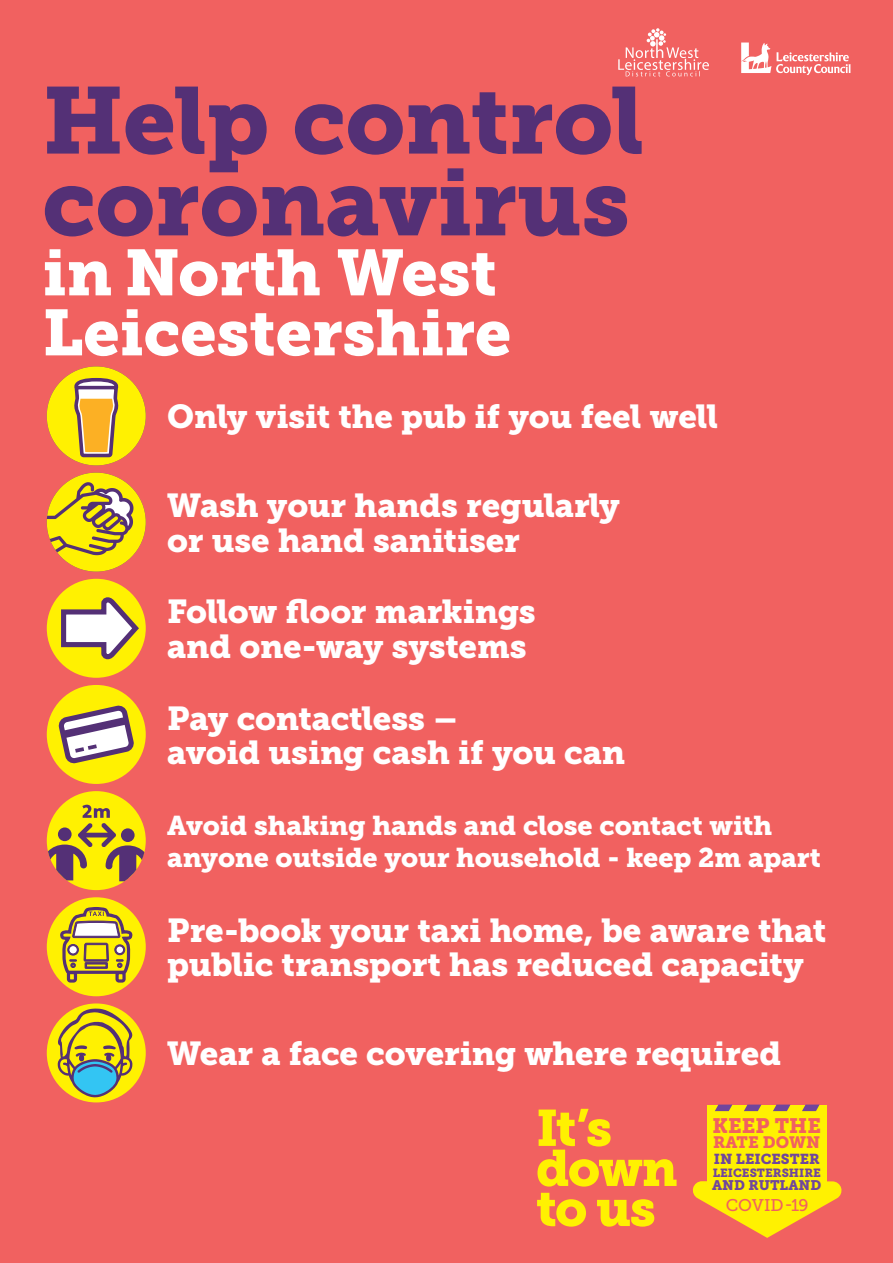
<style>
.page{position:relative;width:893px;height:1263px;background:#f16160}
.page>*{position:absolute;margin:0;border:0;box-sizing:border-box;transform-origin:0 0}
.t1{font:93.75px/81.8px "Museo Slab 900";color:#543076}
.t2{font:64.5px/60px "Museo Slab 900";color:#fff}
.t3{font:50.85px/40px "Museo Slab 900";letter-spacing:-.035em;color:#fff101}
.t4{font:33px/34.5px "Museo Slab 900";letter-spacing:-.005em;color:#fff}
.t5{font:27px/32.4px "Museo Slab 900";letter-spacing:-.01em;color:#fff}
.t6{font:20.7px "Museo Slab 900";color:#f16160}
.t7{font:16.95px "Museo Slab 500";color:#f16160}
.t8{font:16.35px "Museo Slab 900";color:#f16160}
.t9{font:14.4px "Museo Slab 900";color:#70469c}
.t10{font:13.8px "Museo Slab 900";color:#70469c}
.t11{font:11.85px "Museo Slab 900";color:#70469c}
</style>
<div class="page">
<div style="left:47px;top:579px;width:99px;height:99px;background:#fff101;border-radius:50%"></div>
<svg style="left:58px;top:590px;width:83px;height:71px"></svg>
<div style="left:47px;top:685px;width:99px;height:99px;background:#fff101;border-radius:50%"></div>
<svg style="left:55px;top:701px;width:82px;height:66px"></svg>
<div style="left:47px;top:791px;width:99px;height:99px;background:#fff101;border-radius:50%"></div>
<svg style="left:48px;top:805px;width:96px;height:76px"></svg>
<svg style="left:692px;top:1181px;width:150px;height:57px"></svg>
<div style="left:707px;top:1104px;width:120px;height:88px;background:#fff101"></div>
<svg style="left:715px;top:1104px;width:17px;height:7px"></svg>
<svg style="left:744px;top:1104px;width:17px;height:7px"></svg>
<svg style="left:773px;top:1104px;width:17px;height:7px"></svg>
<svg style="left:802px;top:1104px;width:18px;height:7px"></svg>
<div style="left:47px;top:366px;width:99px;height:99px;background:#fff101;border-radius:50%"></div>
<svg style="left:73px;top:366px;width:47px;height:92px"></svg>
<div style="left:47px;top:473px;width:99px;height:99px;background:#fff101;border-radius:50%"></div>
<svg style="left:47px;top:482px;width:86px;height:73px"></svg>
<div style="left:47px;top:1003px;width:99px;height:99px;background:#fff101;border-radius:50%"></div>
<svg style="left:58px;top:1008px;width:75px;height:89px"></svg>
<div style="left:47px;top:897px;width:99px;height:99px;background:#fff101;border-radius:50%"></div>
<svg style="left:59px;top:906px;width:74px;height:77px"></svg>
<svg style="left:618px;top:28px;width:91px;height:48px"></svg>
<svg style="left:741px;top:43px;width:109px;height:32px"></svg>
<p class="t1" style="left:43px;top:81px;width:603px">Help control coronavirus</p>
<p class="t2" style="left:43px;top:243px;width:470px">in North West<br>Leicestershire</p>
<p class="t4" style="left:167px;top:400px;width:552px">Only visit the pub if you feel well</p>
<p class="t4" style="left:167px;top:489px;width:454px">Wash your hands regularly or use hand sanitiser</p>
<p class="t4" style="left:167px;top:595px;width:370px">Follow floor markings and one-way systems</p>
<p class="t4" style="left:167px;top:701px;width:459px">Pay contactless –<br>avoid using cash if you can</p>
<p class="t5" style="left:167px;top:809px;width:655px">Avoid shaking hands and close contact with anyone outside your household - keep 2m apart</p>
<p class="t4" style="left:167px;top:913px;width:660px">Pre-book your taxi home, be aware that public transport has reduced capacity</p>
<p class="t4" style="left:167px;top:1037px;width:616px">Wear a face covering where required</p>
<p class="t3" style="left:536px;top:1108px;width:143px">It’s down to us</p>
<p class="t6" style="left:712px;top:1113px;width:110px">KEEP THE</p>
<p class="t8" style="left:713px;top:1133px;width:108px">RATE DOWN</p>
<p class="t9" style="left:714px;top:1150px;width:108px">IN LEICESTER</p>
<p class="t11" style="left:713px;top:1165px;width:110px">LEICESTERSHIRE</p>
<p class="t10" style="left:712px;top:1177px;width:111px">AND RUTLAND</p>
<p class="t7" style="left:726px;top:1196px;width:84px">COVID-19</p>
</div>
